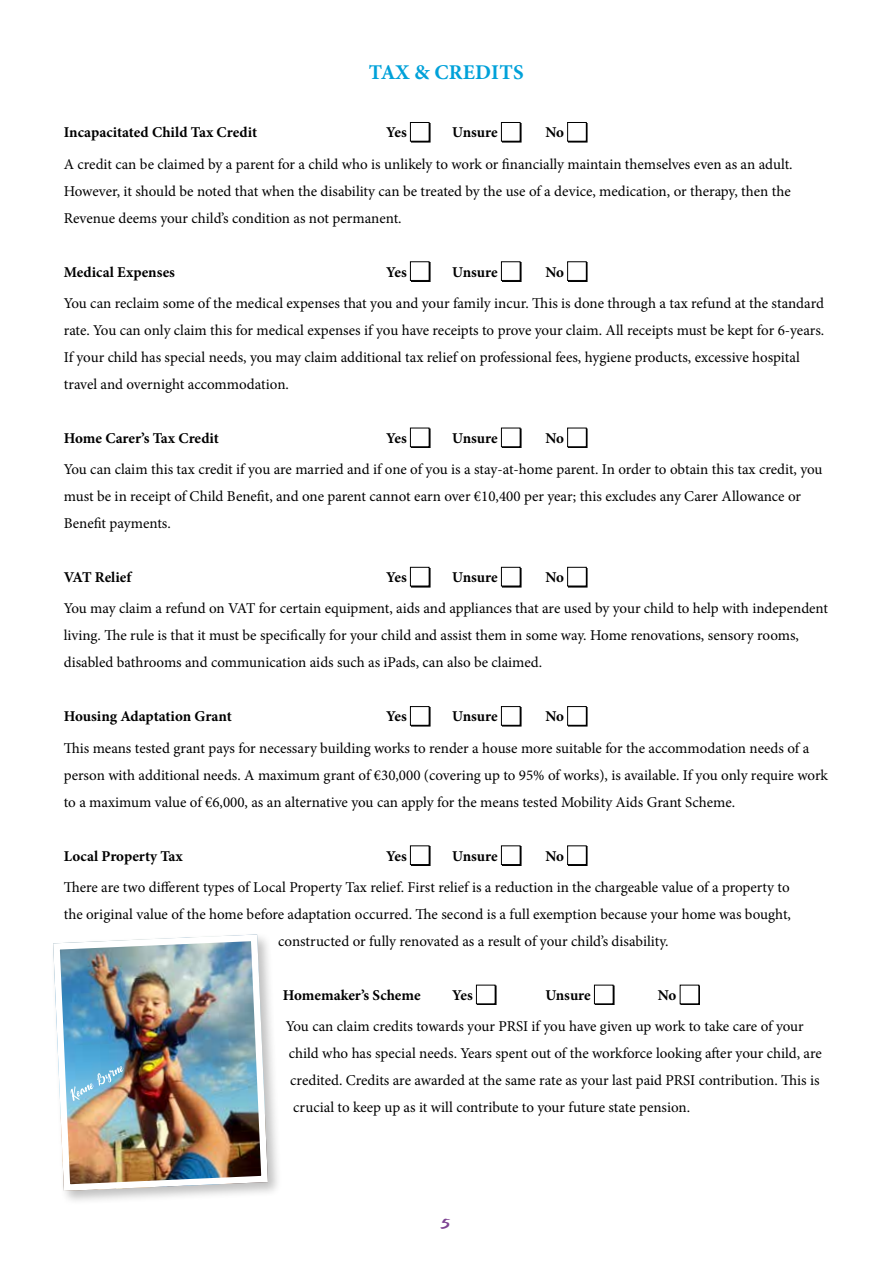
<style>
.page{position:relative;width:893px;height:1263px;background:#fff}
.page>*{position:absolute;margin:0;border:0;box-sizing:border-box;transform-origin:0 0}
.t1{font:700 21px "Minion Pro";letter-spacing:.01em;color:#00a1d9}
.t2{font:15px/27px "Minion Pro";letter-spacing:-.005em;color:#000}
.t3{font:700 15px "Minion Pro";letter-spacing:-.02em;color:#000}
.t4{font:15px "Rabusto";color:#7d4292}
</style>
<div class="page">
<svg style="left:411px;top:123px;width:19px;height:20px"></svg>
<div style="left:410px;top:122px;width:19px;height:19px;background:#fff"></div>
<div style="left:410px;top:122px;width:19px;height:20px;border:1px solid #000"></div>
<svg style="left:502px;top:123px;width:19px;height:20px"></svg>
<div style="left:501px;top:122px;width:19px;height:19px;background:#fff"></div>
<div style="left:501px;top:122px;width:19px;height:20px;border:1px solid #000"></div>
<div style="left:568px;top:123px;width:20px;height:20px;background:#6c6c6c"></div>
<div style="left:568px;top:122px;width:18px;height:19px;background:#fff"></div>
<div style="left:567px;top:122px;width:20px;height:20px;border:1px solid #000"></div>
<div style="left:411px;top:262px;width:19px;height:20px;background:#000"></div>
<div style="left:410px;top:262px;width:19px;height:18px;background:#fff"></div>
<div style="left:410px;top:261px;width:19px;height:20px;border:1px solid #000"></div>
<div style="left:502px;top:262px;width:19px;height:20px;background:#000"></div>
<div style="left:501px;top:262px;width:19px;height:18px;background:#fff"></div>
<div style="left:501px;top:261px;width:19px;height:20px;border:1px solid #000"></div>
<svg style="left:568px;top:262px;width:20px;height:20px"></svg>
<div style="left:568px;top:262px;width:18px;height:18px;background:#fff"></div>
<div style="left:567px;top:261px;width:20px;height:20px;border:1px solid #000"></div>
<div style="left:411px;top:428px;width:19px;height:20px;background:#000"></div>
<div style="left:410px;top:428px;width:19px;height:19px;background:#fff"></div>
<div style="left:410px;top:428px;width:19px;height:19px;border:1px solid #000"></div>
<div style="left:502px;top:428px;width:19px;height:20px;background:#000"></div>
<div style="left:501px;top:428px;width:19px;height:19px;background:#fff"></div>
<div style="left:501px;top:428px;width:19px;height:19px;border:1px solid #000"></div>
<svg style="left:568px;top:428px;width:20px;height:20px"></svg>
<div style="left:568px;top:428px;width:18px;height:19px;background:#fff"></div>
<div style="left:567px;top:428px;width:20px;height:19px;border:1px solid #000"></div>
<div style="left:411px;top:568px;width:19px;height:19px;background:#000"></div>
<div style="left:410px;top:567px;width:19px;height:19px;background:#fff"></div>
<div style="left:410px;top:567px;width:19px;height:19px;border:1px solid #000"></div>
<div style="left:502px;top:568px;width:19px;height:19px;background:#000"></div>
<div style="left:501px;top:567px;width:19px;height:19px;background:#fff"></div>
<div style="left:501px;top:567px;width:19px;height:19px;border:1px solid #000"></div>
<svg style="left:568px;top:568px;width:20px;height:19px"></svg>
<div style="left:568px;top:567px;width:18px;height:19px;background:#fff"></div>
<div style="left:567px;top:567px;width:20px;height:19px;border:1px solid #000"></div>
<svg style="left:411px;top:707px;width:19px;height:20px"></svg>
<div style="left:410px;top:706px;width:19px;height:19px;background:#fff"></div>
<div style="left:410px;top:706px;width:19px;height:20px;border:1px solid #000"></div>
<svg style="left:502px;top:707px;width:19px;height:20px"></svg>
<div style="left:501px;top:706px;width:19px;height:19px;background:#fff"></div>
<div style="left:501px;top:706px;width:19px;height:20px;border:1px solid #000"></div>
<div style="left:568px;top:707px;width:20px;height:20px;background:#6c6c6c"></div>
<div style="left:568px;top:706px;width:18px;height:19px;background:#fff"></div>
<div style="left:567px;top:706px;width:20px;height:20px;border:1px solid #000"></div>
<div style="left:411px;top:846px;width:19px;height:20px;background:#000"></div>
<div style="left:410px;top:846px;width:19px;height:18px;background:#fff"></div>
<div style="left:410px;top:845px;width:19px;height:20px;border:1px solid #000"></div>
<div style="left:502px;top:846px;width:19px;height:20px;background:#000"></div>
<div style="left:501px;top:846px;width:19px;height:18px;background:#fff"></div>
<div style="left:501px;top:845px;width:19px;height:20px;border:1px solid #000"></div>
<svg style="left:568px;top:846px;width:20px;height:20px"></svg>
<div style="left:568px;top:846px;width:18px;height:18px;background:#fff"></div>
<div style="left:567px;top:845px;width:20px;height:20px;border:1px solid #000"></div>
<div style="left:477px;top:985px;width:19px;height:20px;background:#000"></div>
<div style="left:476px;top:985px;width:19px;height:19px;background:#fff"></div>
<div style="left:476px;top:985px;width:19px;height:19px;border:1px solid #000"></div>
<div style="left:595px;top:985px;width:19px;height:20px;background:#000"></div>
<div style="left:594px;top:985px;width:19px;height:19px;background:#fff"></div>
<div style="left:594px;top:985px;width:19px;height:19px;border:1px solid #000"></div>
<div style="left:681px;top:985px;width:19px;height:20px;background:#000"></div>
<div style="left:680px;top:985px;width:19px;height:19px;background:#fff"></div>
<div style="left:50px;top:931px;width:233px;height:275px;background:#000;opacity:.25"></div>
<img style="left:50px;top:931px;width:221px;height:263px">
<svg style="left:70px;top:1066px;width:53px;height:36px;background:#90b8c8"></svg>
<h1 class="t1" style="left:369px;top:58px;width:156px">TAX &amp; CREDITS</h1>
<p class="t3" style="left:64px;top:122px;width:195px">Incapacitated Child Tax Credit</p>
<p class="t3" style="left:386px;top:122px;width:22px">Yes</p>
<p class="t3" style="left:452px;top:122px;width:47px">Unsure</p>
<p class="t3" style="left:545px;top:122px;width:20px">No</p>
<p class="t2" style="left:64px;top:150px;width:730px">A credit can be claimed by a parent for a child who is unlikely to work or financially maintain themselves even as an adult.<br>However, it should be noted that when the disability can be treated by the use of a device, medication, or therapy, then the<br>Revenue deems your child’s condition as not permanent.</p>
<p class="t3" style="left:64px;top:261px;width:113px">Medical Expenses</p>
<p class="t3" style="left:386px;top:261px;width:22px">Yes</p>
<p class="t3" style="left:452px;top:261px;width:47px">Unsure</p>
<p class="t3" style="left:545px;top:261px;width:20px">No</p>
<p class="t2" style="left:64px;top:290px;width:762px">You can reclaim some of the medical expenses that you and your family incur. This is done through a tax refund at the standard rate. You can only claim this for medical expenses if you have receipts to prove your claim. All receipts must be kept for 6-years.<br>If your child has special needs, you may claim additional tax relief on professional fees, hygiene products, excessive hospital travel and overnight accommodation.</p>
<p class="t3" style="left:64px;top:427px;width:157px">Home Carer’s Tax Credit</p>
<p class="t3" style="left:386px;top:427px;width:22px">Yes</p>
<p class="t3" style="left:452px;top:427px;width:47px">Unsure</p>
<p class="t3" style="left:545px;top:427px;width:20px">No</p>
<p class="t2" style="left:64px;top:456px;width:760px">You can claim this tax credit if you are married and if one of you is a stay-at-home parent. In order to obtain this tax credit, you must be in receipt of Child Benefit, and one parent cannot earn over €10,400 per year; this excludes any Carer Allowance or<br>Benefit payments.</p>
<p class="t3" style="left:64px;top:567px;width:70px">VAT Relief</p>
<p class="t3" style="left:386px;top:567px;width:22px">Yes</p>
<p class="t3" style="left:452px;top:567px;width:47px">Unsure</p>
<p class="t3" style="left:545px;top:567px;width:20px">No</p>
<p class="t2" style="left:64px;top:595px;width:766px">You may claim a refund on VAT for certain equipment, aids and appliances that are used by your child to help with independent living. The rule is that it must be specifically for your child and assist them in some way. Home renovations, sensory rooms, disabled bathrooms and communication aids such as iPads, can also be claimed.</p>
<p class="t3" style="left:64px;top:706px;width:170px">Housing Adaptation Grant</p>
<p class="t3" style="left:386px;top:706px;width:22px">Yes</p>
<p class="t3" style="left:452px;top:706px;width:47px">Unsure</p>
<p class="t3" style="left:545px;top:706px;width:20px">No</p>
<p class="t2" style="left:64px;top:734px;width:766px">This means tested grant pays for necessary building works to render a house more suitable for the accommodation needs of a person with additional needs. A maximum grant of €30,000 (covering up to 95% of works), is available. If you only require work to a maximum value of €6,000, as an alternative you can apply for the means tested Mobility Aids Grant Scheme.</p>
<p class="t3" style="left:64px;top:845px;width:121px">Local Property Tax</p>
<p class="t3" style="left:386px;top:845px;width:22px">Yes</p>
<p class="t3" style="left:452px;top:845px;width:47px">Unsure</p>
<p class="t3" style="left:545px;top:845px;width:20px">No</p>
<p class="t2" style="left:64px;top:874px;width:727px">There are two different types of Local Property Tax relief. First relief is a reduction in the chargeable value of a property to</p>
<p class="t2" style="left:64px;top:901px;width:729px">the original value of the home before adaptation occurred. The second is a full exemption because your home was bought,</p>
<p class="t2" style="left:278px;top:928px;width:392px">constructed or fully renovated as a result of your child’s disability.</p>
<p class="t3" style="left:283px;top:984px;width:139px">Homemaker’s Scheme</p>
<p class="t3" style="left:452px;top:984px;width:22px">Yes</p>
<p class="t3" style="left:545px;top:984px;width:47px">Unsure</p>
<p class="t3" style="left:658px;top:984px;width:20px">No</p>
<p class="t2" style="left:286px;top:1013px;width:519px">You can claim credits towards your PRSI if you have given up work to take care of your</p>
<p class="t2" style="left:289px;top:1040px;width:534px">child who has special needs. Years spent out of the workforce looking after your child, are</p>
<p class="t2" style="left:290px;top:1067px;width:531px">credited. Credits are awarded at the same rate as your last paid PRSI contribution. This is</p>
<p class="t2" style="left:293px;top:1094px;width:398px">crucial to keep up as it will contribute to your future state pension.</p>
<p class="t4" style="left:442px;top:1215px;width:9px">5</p>
</div>
